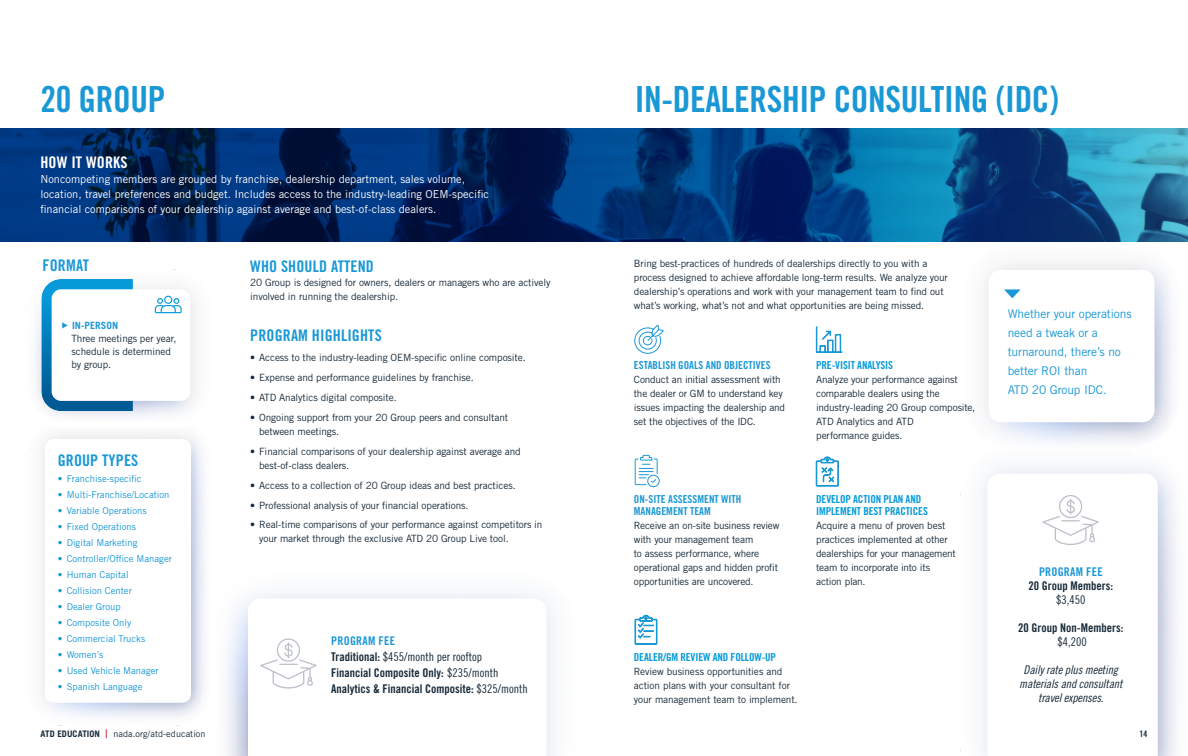
<style>
.page{position:relative;width:1188px;height:756px;background:#fff}
.page>*{position:absolute;margin:0;border:0;box-sizing:border-box;transform-origin:0 0}
.inner-header{font:36px "Trade Gothic LT Std Bd Cn 20";letter-spacing:-.01em;color:#1a98d6}
.body_copy{font:16px "Trade Gothic LT Std Bd Cn 20";letter-spacing:.01em;color:#1a98d6}
.body_copy-2{font:16px "Trade Gothic LT Std Bd Cn 20";letter-spacing:.01em;color:#fff}
.body_copy-3{font:12px/14px "Trade Gothic LT Std Bd Cn 20";color:#172938;text-align:center}
.Head{font:12px/19px "Trade Gothic LT Std";letter-spacing:-.01em;color:#1a98d6}
.body_copy-4{font:12px/14px "Trade Gothic LT Std Cn 18 Obl";letter-spacing:-.01em;color:#172938;text-align:center}
.body_copy-5{font:12px "Trade Gothic LT Std Cn 18";color:#172938}
.body_copy-6{font:12px "Trade Gothic LT Std Bd Cn 20";letter-spacing:.02em;color:#1a98d6}
.body_copy-7{font:11px/15px "Trade Gothic LT Std";color:#fff}
.Paragraph_Style_2{font:11px/12px "Trade Gothic LT Std Bd Cn 20";letter-spacing:-.01em;color:#069ad9}
.Paragraph_Style_2-2{font:11px/12px "Trade Gothic LT Std Bd Cn 20";color:#1a98d6}
.body_copy-8{font:11px "Trade Gothic LT Std Bd Cn 20";color:#1a98d6}
.body_copy-9{font:10px/14px "Trade Gothic LT Std";letter-spacing:-.01em;color:#172938}
.body_copy-10{font:700 10px "Trade Gothic LT Std";letter-spacing:.01em;color:#1a98d6}
.t1{font:9.5px "Trade Gothic LT Std";color:#1a98d6}
.t2{font:9px "Trade Gothic LT Std";letter-spacing:.01em;color:#172938}
.t3{font:9px "Trade Gothic LT Std Bd Cn 20";color:#172938}
.s1{font-family:"Trade Gothic LT Std Bd Cn 20"}
.s2{font-family:"Trade Gothic LT Std Cn 18"}
.s3{font-weight:700}
.s4{font-weight:700;font-stretch:expanded;color:#b11f28}
</style>
<div class="page">
<svg style="left:988px;top:474px;width:170px;height:282px"></svg>
<svg style="left:1042px;top:495px;width:57px;height:50px"></svg>
<img style="left:984px;top:288px;width:1px;height:118px">
<div style="left:989px;top:270px;width:166px;height:152px;background:#fff;border-radius:12px"></div>
<img style="left:41px;top:455px;width:1px;height:235px">
<img style="left:42px;top:687px;width:3px;height:11px">
<img style="left:53px;top:435px;width:5px;height:4px">
<img style="left:180px;top:435px;width:5px;height:4px">
<img style="left:190px;top:299px;width:4px;height:6px">
<svg style="left:0;top:128px;width:1188px;height:113px;background:#053c77"></svg>
<svg style="left:1004px;top:289px;width:17px;height:9px"></svg>
<svg style="left:155px;top:296px;width:27px;height:17px"></svg>
<svg style="left:260px;top:638px;width:57px;height:51px"></svg>
<svg style="left:634px;top:455px;width:26px;height:33px"></svg>
<svg style="left:634px;top:324px;width:30px;height:30px"></svg>
<svg style="left:816px;top:326px;width:26px;height:27px"></svg>
<svg style="left:816px;top:457px;width:23px;height:29px"></svg>
<svg style="left:635px;top:615px;width:22px;height:30px"></svg>
<svg style="left:41px;top:279px;width:92px;height:132px"></svg>
<p class="inner-header" style="left:40px;top:77px;width:126px">20 GROUP</p>
<p class="body_copy-2" style="left:40px;top:153px;width:89px">HOW IT WORKS</p>
<p class="body_copy-7" style="left:40px;top:172px;width:450px">Noncompeting members are grouped by franchise, dealership department, sales volume, location, travel preferences and budget. Includes access to the industry-leading OEM-specific financial comparisons of your dealership against average and best-of-class dealers.</p>
<p class="body_copy" style="left:42px;top:255px;width:48px">FORMAT</p>
<p class="body_copy-10" style="left:72px;top:319px;width:48px">IN-PERSON</p>
<p class="body_copy-9" style="left:71px;top:332px;width:106px;line-height:13px">Three meetings per year, schedule is determined by group.</p>
<p class="body_copy" style="left:58px;top:450px;width:82px">GROUP TYPES</p>
<p class="t1" style="left:58px;top:473px;width:85px">• Franchise-specific</p>
<p class="t1" style="left:58px;top:489px;width:113px">• Multi-Franchise/Location</p>
<p class="t1" style="left:58px;top:505px;width:91px">• Variable Operations</p>
<p class="t1" style="left:58px;top:521px;width:80px">• Fixed Operations</p>
<p class="t1" style="left:58px;top:537px;width:81px">• Digital Marketing</p>
<p class="t1" style="left:58px;top:553px;width:116px">• Controller/Office Manager</p>
<p class="t1" style="left:58px;top:569px;width:73px">• Human Capital</p>
<p class="t1" style="left:58px;top:585px;width:76px">• Collision Center</p>
<p class="t1" style="left:58px;top:601px;width:65px">• Dealer Group</p>
<p class="t1" style="left:58px;top:617px;width:75px">• Composite Only</p>
<p class="t1" style="left:58px;top:633px;width:89px">• Commercial Trucks</p>
<p class="t1" style="left:58px;top:649px;width:47px">• Women’s</p>
<p class="t1" style="left:58px;top:665px;width:103px">• Used Vehicle Manager</p>
<p class="t1" style="left:58px;top:681px;width:86px">• Spanish Language</p>
<p class="body_copy" style="left:250px;top:256px;width:125px">WHO SHOULD ATTEND</p>
<p class="body_copy-9" style="left:250px;top:275px;width:302px">20 Group is designed for owners, dealers or managers who are actively involved in running the dealership.</p>
<p class="body_copy" style="left:250px;top:326px;width:133px">PROGRAM HIGHLIGHTS</p>
<p class="body_copy-9" style="left:250px;top:350px;width:277px">• Access to the industry-leading OEM-specific online composite.</p>
<p class="body_copy-9" style="left:250px;top:370px;width:225px">• Expense and performance guidelines by franchise.</p>
<p class="body_copy-9" style="left:250px;top:390px;width:148px">• ATD Analytics digital composite.</p>
<p class="body_copy-9" style="left:259px;top:410px;width:251px;text-indent:-9px">• Ongoing support from your 20 Group peers and consultant between meetings.</p>
<p class="body_copy-9" style="left:259px;top:444px;width:263px;text-indent:-9px">• Financial comparisons of your dealership against average and best-of-class dealers.</p>
<p class="body_copy-9" style="left:250px;top:478px;width:267px">• Access to a collection of 20 Group ideas and best practices.</p>
<p class="body_copy-9" style="left:250px;top:498px;width:220px">• Professional analysis of your financial operations.</p>
<p class="body_copy-9" style="left:259px;top:518px;width:285px;text-indent:-9px">• Real-time comparisons of your performance against competitors in your market through the exclusive ATD 20 Group Live tool.</p>
<p class="body_copy-6" style="left:331px;top:634px;width:65px">PROGRAM FEE</p>
<p class="body_copy-5" style="left:331px;top:650px;width:152px"><span class="s1">Traditional:</span> $455/month per rooftop</p>
<p class="body_copy-3" style="left:331px;top:666px;width:169px">Financial Composite Only: <span class="s2">$235/month</span></p>
<p class="body_copy-3" style="left:331px;top:682px;width:198px">Analytics &amp; Financial Composite: <span class="s2">$325/month</span></p>
<p class="inner-header" style="left:635px;top:77px;width:426px">IN-DEALERSHIP CONSULTING (IDC)</p>
<p class="body_copy-9" style="left:634px;top:257px;width:316px">Bring best-practices of hundreds of dealerships directly to you with a process designed to achieve affordable long-term results. We analyze your dealership’s operations and work with your management team to find out what’s working, what’s not and what opportunities are being missed.</p>
<p class="body_copy-8" style="left:634px;top:358px;width:138px">ESTABLISH GOALS AND OBJECTIVES</p>
<p class="body_copy-9" style="left:634px;top:372px;width:153px">Conduct an initial assessment with the dealer or GM to understand key issues impacting the dealership and set the objectives of the IDC.</p>
<p class="Paragraph_Style_2-2" style="left:634px;top:493px;width:109px">ON-SITE ASSESSMENT WITH<br>MANAGEMENT TEAM</p>
<p class="body_copy-9" style="left:634px;top:518px;width:147px">Receive an on-site business review with your management team<br>to assess performance, where operational gaps and hidden profit opportunities are uncovered.</p>
<p class="Paragraph_Style_2" style="left:816px;top:359px;width:78px">PRE-VISIT ANALYSIS</p>
<p class="body_copy-9" style="left:816px;top:372px;width:161px">Analyze your performance against comparable dealers using the industry-leading 20 Group composite,<br>ATD Analytics and ATD<br>performance guides.</p>
<p class="Paragraph_Style_2" style="left:816px;top:493px;width:113px">DEVELOP ACTION PLAN AND<br>IMPLEMENT BEST PRACTICES</p>
<p class="body_copy-9" style="left:816px;top:518px;width:141px">Acquire a menu of proven best practices implemented at other dealerships for your management team to incorporate into its action plan.</p>
<p class="Paragraph_Style_2" style="left:634px;top:651px;width:144px">DEALER/GM REVIEW AND FOLLOW-UP</p>
<p class="body_copy-9" style="left:634px;top:664px;width:165px">Review business opportunities and action plans with your consultant for your management team to implement.</p>
<p class="Head" style="left:1008px;top:304px;width:126px">Whether your operations need a tweak or a turnaround, there’s no better ROI than<br>ATD 20 Group IDC.</p>
<p class="body_copy-6" style="left:1039px;top:564px;width:65px">PROGRAM FEE</p>
<p class="body_copy-3" style="left:1029px;top:578px;width:86px">20 Group Members: <span class="s2">$3,450</span></p>
<p class="body_copy-3" style="left:1018px;top:620px;width:107px">20 Group Non-Members: <span class="s2">$4,200</span></p>
<p class="body_copy-4" style="left:1019px;top:663px;width:105px">Daily rate plus meeting materials and consultant travel expenses.</p>
<p class="t2" style="left:40px;top:729px;width:167px"><span class="s3">ATD EDUCATION</span> <span class="s4">|</span> nada.org/atd-education</p>
<p class="t3" style="left:1139px;top:729px;width:10px">14</p>
</div>
